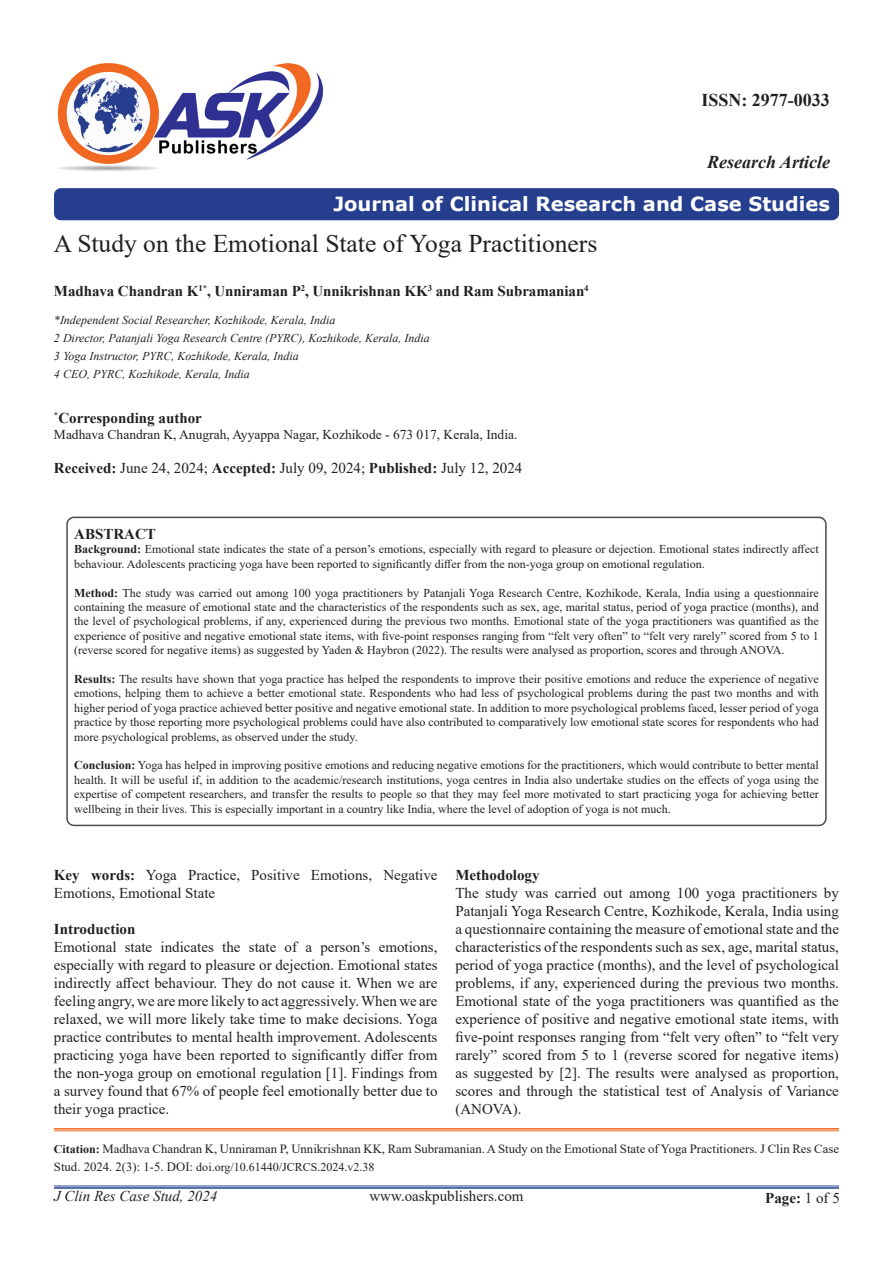
<style>
.page{position:relative;width:893px;height:1263px;background:#fff}
.page>*{position:absolute;margin:0;border:0;box-sizing:border-box;transform-origin:0 0}
.t1{font:25.5px "Times New Roman";color:#231f20}
.t2{font:700 19.5px "Verdana";color:#fff}
.t3{font:italic 700 18px "Times New Roman";color:#231f20}
.t4{font:700 18px "Times New Roman";color:#231f20}
.t5{font:15px/18px "Times New Roman";color:#231f20;text-align:justify}
.t6{font:700 15px "Times New Roman";letter-spacing:-.005em;color:#231f20}
.t7{font:italic 15px "Times New Roman";color:#231f20}
.t8{font:13.5px "Times New Roman";color:#231f20}
.t9{font:12.6px "Times New Roman";color:#231f20}
.t10{font:12px/14.4px "Times New Roman";color:#231f20;text-align:justify}
.t11{font:italic 12px "Times New Roman";color:#231f20}
.s1{font-weight:700}
.s2{font-weight:700;font-size:11.85px}
.s3{font-size:12.6px}
.s4{font-size:12.75px}
.s5{font-weight:400}
</style>
<div class="page">
<hr style="left:54px;top:1186px;width:785px;height:1px;background:#24418f">
<hr style="left:54px;top:1187px;width:785px;height:2px;background:#24418f">
<div style="left:54px;top:188px;width:785px;height:32px;background:#253f8e;border-radius:7px"></div>
<hr style="left:54px;top:1128px;width:785px;height:1px;background:#f06822">
<hr style="left:54px;top:1130px;width:785px;height:1px;background:#f06822">
<img style="left:57px;top:63px;width:266px;height:108px">
<div style="left:66px;top:517px;width:761px;height:309px;border:2px solid #524a47;border-radius:7px"></div>
<p class="t4" style="left:701px;top:87px;width:130px">ISSN: 2977-0033</p>
<p class="t3" style="left:707px;top:150px;width:124px">Research Article</p>
<p class="t2" style="left:333px;top:190px;width:498px">Journal of Clinical Research and Case Studies</p>
<p class="t1" style="left:54px;top:226px;width:545px">A Study on the Emotional State of Yoga Practitioners</p>
<p class="t6" style="left:54px;top:280px;width:536px">Madhava Chandran K<sup>1*</sup>, Unniraman P<sup>2</sup>, Unnikrishnan KK<sup>3</sup> and Ram Subramanian<sup>4</sup></p>
<p class="t11" style="left:54px;top:311px;width:283px">*Independent Social Researcher, Kozhikode, Kerala, India</p>
<p class="t11" style="left:54px;top:329px;width:377px">2 Director, Patanjali Yoga Research Centre (PYRC), Kozhikode, Kerala, India</p>
<p class="t11" style="left:54px;top:347px;width:246px">3 Yoga Instructor, PYRC, Kozhikode, Kerala, India</p>
<p class="t11" style="left:54px;top:365px;width:197px">4 CEO, PYRC, Kozhikode, Kerala, India</p>
<p class="t6" style="left:54px;top:407px;width:149px"><sup>*</sup>Corresponding author</p>
<p class="t8" style="left:54px;top:425px;width:465px">Madhava Chandran K, Anugrah, Ayyappa Nagar, Kozhikode - 673 017, Kerala, India.</p>
<p class="t5" style="left:54px;top:458px;width:470px"><span class="s1">Received:</span> June 24, 2024; <span class="s1">Accepted:</span> July 09, 2024; <span class="s1">Published:</span> July 12, 2024</p>
<p class="t6" style="left:74px;top:523px;width:83px">ABSTRACT</p>
<p class="t10" style="left:74px;top:542px;width:746px"><span class="s1">Background:</span> Emotional state indicates the state of a person’s emotions, especially with regard to pleasure or dejection. Emotional states indirectly affect behaviour. Adolescents practicing yoga have been reported to significantly differ from the non-yoga group on emotional regulation.</p>
<p class="t10" style="left:74px;top:585px;width:746px"><span class="s1">Method:</span> The study was carried out among 100 yoga practitioners by Patanjali Yoga Research Centre, Kozhikode, Kerala, India using a questionnaire containing the measure of emotional state and the characteristics of the respondents such as sex, age, marital status, period of yoga practice (months), and the level of psychological problems, if any, experienced during the previous two months. Emotional state of the yoga practitioners was quantified as the experience of positive and negative emotional state items, with five-point responses ranging from “felt very often” to “felt very rarely” scored from 5 to 1 (reverse scored for negative items) as suggested by Yaden &amp; Haybron (2022). The results were analysed as proportion, scores and through ANOVA.</p>
<p class="t10" style="left:74px;top:671px;width:746px"><span class="s1">Results:</span> The results have shown that yoga practice has helped the respondents to improve their positive emotions and reduce the experience of negative emotions, helping them to achieve a better emotional state. Respondents who had less of psychological problems during the past two months and with higher period of yoga practice achieved better positive and negative emotional state. In addition to more psychological problems faced, lesser period of yoga practice by those reporting more psychological problems could have also contributed to comparatively low emotional state scores for respondents who had more psychological problems, as observed under the study.</p>
<p class="t10" style="left:74px;top:758px;width:746px"><span class="s1">Conclusion:</span> Yoga has helped in improving positive emotions and reducing negative emotions for the practitioners, which would contribute to better mental health. It will be useful if, in addition to the academic/research institutions, yoga centres in India also undertake studies on the effects of yoga using the expertise of competent researchers, and transfer the results to people so that they may feel more motivated to start practicing yoga for achieving better wellbeing in their lives. This is especially important in a country like India, where the level of adoption of yoga is not much.</p>
<p class="t5" style="left:54px;top:865px;width:385px"><span class="s1">Key words:</span> Yoga Practice, Positive Emotions, Negative<br>Emotions, Emotional State</p>
<p class="t6" style="left:54px;top:918px;width:83px">Introduction</p>
<p class="t5" style="left:54px;top:937px;width:385px">Emotional state indicates the state of a person’s emotions, especially with regard to pleasure or dejection. Emotional states indirectly affect behaviour. They do not cause it. When we are feeling angry, we are more likely to act aggressively. When we are relaxed, we will more likely take time to make decisions. Yoga practice contributes to mental health improvement. Adolescents practicing yoga have been reported to significantly differ from the non-yoga group on emotional regulation [1]. Findings from a survey found that 67% of people feel emotionally better due to their yoga practice.</p>
<p class="t6" style="left:455px;top:864px;width:86px">Methodology</p>
<p class="t5" style="left:455px;top:883px;width:385px">The study was carried out among 100 yoga practitioners by Patanjali Yoga Research Centre, Kozhikode, Kerala, India using a questionnaire containing the measure of emotional state and the characteristics of the respondents such as sex, age, marital status, period of yoga practice (months), and the level of psychological problems, if any, experienced during the previous two months.<br>Emotional state of the yoga practitioners was quantified as the experience of positive and negative emotional state items, with five-point responses ranging from “felt very often” to “felt very rarely” scored from 5 to 1 (reverse scored for negative items) as suggested by [2]. The results were analysed as proportion, scores and through the statistical test of Analysis of Variance (ANOVA).</p>
<p class="t9" style="left:54px;top:1140px;width:786px"><span class="s2">Citation:</span> Madhava Chandran K, Unniraman P, Unnikrishnan KK, Ram Subramanian. A Study on the Emotional State of Yoga Practitioners. J Clin Res Case</p>
<p class="t10" style="left:54px;top:1159px;width:322px"><span class="s3">Stud. 2024. 2(3): 1-5.</span> <span class="s4">DOI:</span> doi.org/10.61440/JCRCS.2024.v2.38</p>
<p class="t7" style="left:54px;top:1186px;width:165px">J Clin Res Case Stud, 2024</p>
<p class="t5" style="left:369px;top:1187px;width:156px">www.oaskpublishers.com</p>
<p class="t6" style="left:765px;top:1187px;width:76px">Page: <span class="s5">1 of 5</span></p>
</div>
